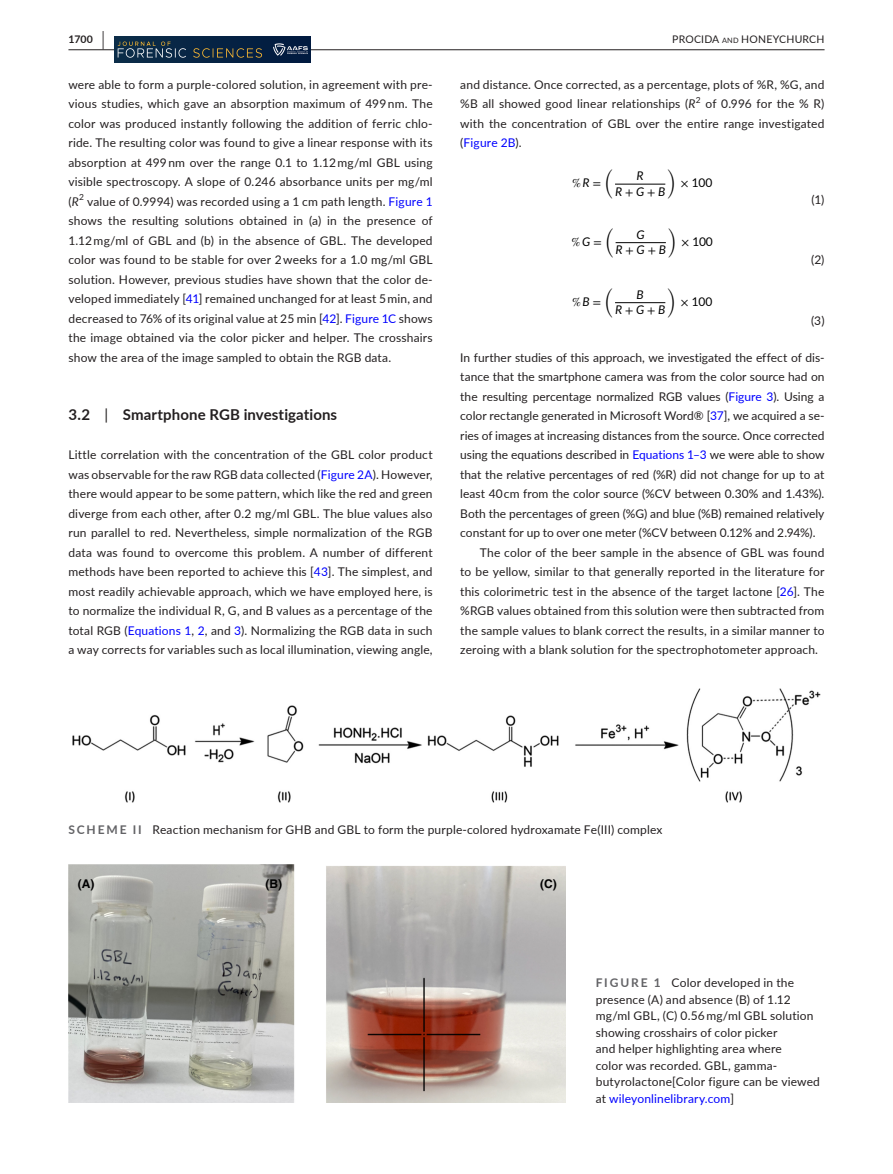
<style>
.page{position:relative;width:893px;height:1174px;background:#fff}
.page>*{position:absolute;margin:0;border:0;box-sizing:border-box;transform-origin:0 0}
.t1{font:700 15px "Lato";letter-spacing:.01em;color:#231f20}
.t2{font:12px/19.5px "Lato";letter-spacing:.01em;color:#231f20;text-align:justify}
.t3{font:italic 12px/15.3px "Lato";color:#000;text-align:center}
.t4{font:12px "Lato";color:#000}
.t5{font:12px "STIX Math";color:#000}
.t6{font:700 12px "Helvetica";color:#000}
.t7{font:12px "STIX Math Extensions";color:#000}
.t8{font:10.5px "Lato";letter-spacing:.015em;color:#231f20}
.t9{font:700 10.5px "Lato";color:#231f20}
.t10{font:8.4px "Lato";color:#231f20}
.s1{font-size:19.5px}
.s2{font-size:7.35px}
.s3{font-style:italic}
.s4{color:#00f}
.s5{font-family:"Lato";font-style:italic}
.s6{font-family:"STIX Math";font-style:normal}
.s7{font-family:"STIX Math"}
.s8{font-weight:400}
.s9{font-weight:700;color:#636366}
</style>
<div class="page">
<hr style="left:68px;top:49px;width:756px;height:1px;background:#231f20">
<img style="left:114px;top:37px;width:197px;height:25px">
<hr style="left:615px;top:184px;width:50px;height:1px;background:#000">
<hr style="left:616px;top:242px;width:50px;height:1px;background:#000">
<hr style="left:615px;top:302px;width:50px;height:1px;background:#000">
<img style="left:72px;top:688px;width:749px;height:114px">
<img style="left:68px;top:865px;width:498px;height:237px">
<p class="t9" style="left:68px;top:31px;width:37px">1700 <span class="s1">|</span></p>
<p class="t8" style="left:672px;top:31px;width:154px">PROCIDA <span class="s2">and</span> HONEYCHURCH</p>
<p class="t2" style="left:68px;top:74px;width:366px">were able to form a purple-colored solution, in agreement with pre&shy;vious studies, which gave an absorption maximum of 499 nm. The color was produced instantly following the addition of ferric chlo&shy;ride. The resulting color was found to give a linear response with its absorption at 499 nm over the range 0.1 to 1.12 mg/ml GBL using visible spectroscopy. A slope of 0.246 absorbance units per mg/ml (<span class="s3">R</span></p>
<p class="t2" style="left:460px;top:74px;width:366px">and distance. Once corrected, as a percentage, plots of %R, %G, and %B all showed good linear relationships (<span class="s3">R</span><sup>2</sup> of 0.996 for the % R) with the concentration of GBL over the entire range investigated (<span class="s4">Figure 2B</span>).</p>
<p class="t5" style="left:572px;top:176px;width:30px">%<span class="s5">R</span>=</p>
<p class="t7" style="left:604px;top:159px;width:10px">(</p>
<p class="t3" style="left:615px;top:168px;width:52px">R<br>R<span class="s6">+</span>G<span class="s6">+</span>B</p>
<p class="t7" style="left:667px;top:159px;width:10px">)</p>
<p class="t4" style="left:681px;top:176px;width:33px"><span class="s7">×</span> 100</p>
<p class="t10" style="left:79px;top:191px;width:6px">2</p>
<p class="t2" style="left:811px;top:190px;width:14px">(1)</p>
<p class="t2" style="left:68px;top:191px;width:366px;text-indent:19px">value of 0.9994) was recorded using a 1 cm path length. <span class="s4">Figure 1 </span>shows the resulting solutions obtained in (a) in the presence of 1.12 mg/ml of GBL and (b) in the absence of GBL. The developed color was found to be stable for over 2 weeks for a 1.0 mg/ml GBL solution. However, previous studies have shown that the color de&shy;veloped immediately [<span class="s4">41</span>] remained unchanged for at least 5 min, and decreased to 76% of its original value at 25 min [<span class="s4">42</span>]. <span class="s4">Figure 1C</span> shows the image obtained via the color picker and helper. The crosshairs show the area of the image sampled to obtain the RGB data.</p>
<p class="t5" style="left:572px;top:234px;width:32px">%<span class="s5">G</span>=</p>
<p class="t7" style="left:605px;top:217px;width:10px">(</p>
<p class="t3" style="left:616px;top:227px;width:52px">G<br>R<span class="s6">+</span>G<span class="s6">+</span>B</p>
<p class="t7" style="left:668px;top:217px;width:10px">)</p>
<p class="t4" style="left:681px;top:234px;width:33px"><span class="s7">×</span> 100</p>
<p class="t2" style="left:811px;top:249px;width:15px">(2)</p>
<p class="t5" style="left:572px;top:294px;width:30px">%<span class="s5">B</span>=</p>
<p class="t7" style="left:604px;top:277px;width:10px">(</p>
<p class="t3" style="left:615px;top:287px;width:52px">B<br>R<span class="s6">+</span>G<span class="s6">+</span>B</p>
<p class="t7" style="left:667px;top:277px;width:10px">)</p>
<p class="t4" style="left:681px;top:294px;width:33px"><span class="s7">×</span> 100</p>
<p class="t2" style="left:811px;top:310px;width:15px">(3)</p>
<p class="t2" style="left:460px;top:347px;width:366px">In further studies of this approach, we investigated the effect of dis-</p>
<p class="t2" style="left:460px;top:366px;width:366px">tance that the smartphone camera was from the color source had on</p>
<p class="t2" style="left:460px;top:386px;width:366px">the resulting percentage normalized RGB values (<span class="s4">Figure 3</span>). Using a</p>
<p class="t2" style="left:460px;top:405px;width:366px">color rectangle generated in Microsoft Word® [<span class="s4">37</span>], we acquired a se-</p>
<p class="t2" style="left:460px;top:425px;width:366px">ries of images at increasing distances from the source. Once corrected</p>
<p class="t2" style="left:460px;top:444px;width:366px">using the equations described in <span class="s4">Equations 1–3</span> we were able to show</p>
<p class="t2" style="left:460px;top:464px;width:366px">that the relative percentages of red (%R) did not change for up to at</p>
<p class="t2" style="left:460px;top:483px;width:366px">least 40 cm from the color source (%CV between 0.30% and 1.43%).</p>
<p class="t2" style="left:460px;top:503px;width:366px">Both the percentages of green (%G) and blue (%B) remained relatively</p>
<p class="t2" style="left:460px;top:522px;width:357px">constant for up to over one meter (%CV between 0.12% and 2.94%).</p>
<p class="t2" style="left:480px;top:542px;width:346px">The color of the beer sample in the absence of GBL was found</p>
<p class="t2" style="left:460px;top:561px;width:366px">to be yellow, similar to that generally reported in the literature for</p>
<p class="t2" style="left:460px;top:581px;width:366px">this colorimetric test in the absence of the target lactone [<span class="s4">26</span>]. The</p>
<p class="t2" style="left:460px;top:600px;width:366px">%RGB values obtained from this solution were then subtracted from</p>
<p class="t2" style="left:460px;top:620px;width:366px">the sample values to blank correct the results, in a similar manner to</p>
<p class="t2" style="left:460px;top:639px;width:359px">zeroing with a blank solution for the spectrophotometer approach.</p>
<p class="t1" style="left:68px;top:404px;width:270px">3.2 <span class="s8">|</span> Smartphone RGB investigations</p>
<p class="t2" style="left:68px;top:444px;width:366px">Little correlation with the concentration of the GBL color product was observable for the raw RGB data collected (<span class="s4">Figure 2A</span>). However, there would appear to be some pattern, which like the red and green diverge from each other, after 0.2 mg/ml GBL. The blue values also run parallel to red. Nevertheless, simple normalization of the RGB data was found to overcome this problem. A number of different methods have been reported to achieve this [<span class="s4">43</span>]. The simplest, and most readily achievable approach, which we have employed here, is to normalize the individual R, G, and B values as a percentage of the total RGB (<span class="s4">Equations 1</span>, <span class="s4">2</span>, and <span class="s4">3</span>). Normalizing the RGB data in such a way corrects for variables such as local illumination, viewing angle,</p>
<p class="t2" style="left:68px;top:820px;width:596px"><span class="s9">SCHEME II</span> Reaction mechanism for GHB and GBL to form the purple-colored hydroxamate Fe(III) complex</p>
<p class="t6" style="left:78px;top:876px;width:18px">(A)</p>
<p class="t6" style="left:266px;top:876px;width:18px">(B)</p>
<p class="t6" style="left:540px;top:876px;width:18px">(C)</p>
<p class="t2" style="left:596px;top:974px;width:226px;line-height:16.5px;text-align:left"><span class="s9">FIGURE 1</span> Color developed in the presence (A) and absence (B) of 1.12 mg/ml GBL, (C) 0.56 mg/ml GBL solution showing crosshairs of color picker<br>and helper highlighting area where<br>color was recorded. GBL, gamma&shy;butyrolactone[Color figure can be viewed at <span class="s4">wileyonlinelibrary.com</span>]</p>
</div>
